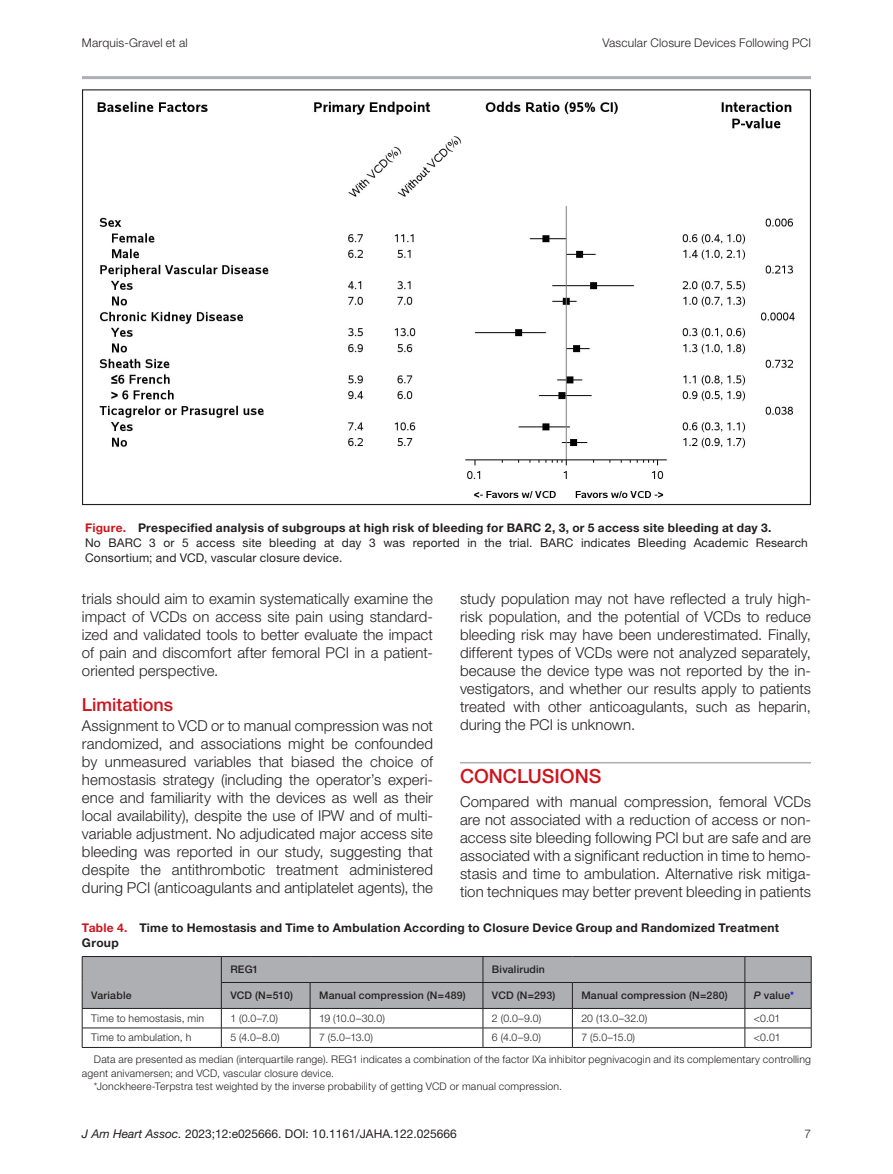
<style>
.page{position:relative;width:893px;height:1174px;background:#fff}
.page>*{position:absolute;margin:0;border:0;box-sizing:border-box;transform-origin:0 0}
.t1{font:500 19.5px "Helvetica Neue LT Std";color:#cd151d}
.t2{font:500 18px "Helvetica Neue LT Std";color:#cd151d}
.t3{font:300 15px/18px "Helvetica Neue LT Std";letter-spacing:.005em;color:#231f20;text-align:justify}
.t4{font:12px/15px "Helvetica Neue LT Std";letter-spacing:.01em;color:#231f20}
.t5{font:700 12px/15px "Helvetica Neue LT Std";letter-spacing:.02em;color:#231f20}
.t6{font:300 12px "Helvetica Neue LT Std";letter-spacing:.015em;color:#231f20}
.t7{font:300 10.5px/21.9px "Helvetica Neue LT Std";letter-spacing:.02em;color:#231f20}
.t8{font:500 10.5px "Helvetica Neue LT Std";letter-spacing:.02em;color:#231f20}
.s1{font-weight:700;color:#cd151d}
.s2{font-weight:700}
.s3{color:#cd151d}
.s4{font-style:italic}
.s5{color:#00f}
</style>
<div class="page">
<hr style="left:460px;top:762px;width:351px;height:1px;background:#aeafb3">
<img style="left:97px;top:101px;width:698px;height:397px">
<hr style="left:82px;top:1047px;width:139px;height:1px;background:#231f20">
<hr style="left:221px;top:1047px;width:89px;height:1px;background:#231f20">
<hr style="left:310px;top:1047px;width:173px;height:1px;background:#231f20">
<hr style="left:483px;top:1047px;width:89px;height:1px;background:#231f20">
<hr style="left:572px;top:1047px;width:173px;height:1px;background:#231f20">
<hr style="left:745px;top:1047px;width:66px;height:1px;background:#231f20">
<svg style="left:82px;top:956px;width:730px;height:91px"></svg>
<hr style="left:82px;top:76px;width:729px;height:3px;background:#aeafb3">
<p class="t6" style="left:82px;top:35px;width:107px">Marquis-Gravel et al</p>
<p class="t6" style="left:602px;top:35px;width:210px">Vascular Closure Devices Following PCI</p>
<p class="t4" style="left:85px;top:520px;width:724px"><span class="s1">Figure.</span> <span class="s2">Prespecified analysis of subgroups at high risk of bleeding for BARC 2, 3, or 5 access site bleeding at day 3.<br></span>No BARC 3 or 5 access site bleeding at day 3 was reported in the trial. BARC indicates Bleeding Academic Research<br>Consortium; and VCD, vascular closure device.</p>
<p class="t3" style="left:82px;top:590px;width:353px">trials should aim to examin systematically examine the impact of VCDs on access site pain using standard&shy;ized and validated tools to better evaluate the impact of pain and discomfort after femoral PCI in a patient&shy;oriented perspective.</p>
<p class="t2" style="left:82px;top:694px;width:93px">Limitations</p>
<p class="t3" style="left:82px;top:716px;width:353px">Assignment to VCD or to manual compression was not randomized, and associations might be confounded by unmeasured variables that biased the choice of hemostasis strategy (including the operator’s experi&shy;ence and familiarity with the devices as well as their local availability), despite the use of IPW and of multi&shy;variable adjustment. No adjudicated major access site bleeding was reported in our study, suggesting that despite the antithrombotic treatment administered during PCI (anticoagulants and antiplatelet agents), the</p>
<p class="t3" style="left:460px;top:590px;width:353px">study population may not have reflected a truly high&shy;risk population, and the potential of VCDs to reduce bleeding risk may have been underestimated. Finally, different types of VCDs were not analyzed separately, because the device type was not reported by the in&shy;vestigators, and whether our results apply to patients treated with other anticoagulants, such as heparin, during the PCI is unknown.</p>
<h1 class="t1" style="left:460px;top:764px;width:143px">CONCLUSIONS</h1>
<p class="t3" style="left:460px;top:792px;width:353px">Compared with manual compression, femoral VCDs are not associated with a reduction of access or non&shy;access site bleeding following PCI but are safe and are associated with a significant reduction in time to hemo&shy;stasis and time to ambulation. Alternative risk mitiga&shy;tion techniques may better prevent bleeding in patients</p>
<p class="t5" style="left:82px;top:919px;width:699px"><span class="s3">Table 4.</span> Time to Hemostasis and Time to Ambulation According to Closure Device Group and Randomized Treatment<br>Group</p>
<p class="t8" style="left:230px;top:963px;width:30px">REG1</p>
<p class="t8" style="left:492px;top:963px;width:55px">Bivalirudin</p>
<p class="t8" style="left:91px;top:989px;width:42px">Variable</p>
<p class="t8" style="left:230px;top:989px;width:64px">VCD (N=510)</p>
<p class="t8" style="left:319px;top:989px;width:148px">Manual compression (N=489)</p>
<p class="t8" style="left:492px;top:989px;width:65px">VCD (N=293)</p>
<p class="t8" style="left:581px;top:989px;width:148px">Manual compression (N=280)</p>
<p class="t8" style="left:754px;top:989px;width:42px"><span class="s4">P</span> value<span class="s5">*</span></p>
<p class="t7" style="left:91px;top:1007px;width:115px">Time to hemostasis, min</p>
<p class="t7" style="left:230px;top:1007px;width:49px">1 (0.0–7.0)</p>
<p class="t7" style="left:319px;top:1007px;width:67px">19 (10.0–30.0)</p>
<p class="t7" style="left:492px;top:1007px;width:51px">2 (0.0–9.0)</p>
<p class="t7" style="left:581px;top:1007px;width:67px">20 (13.0–32.0)</p>
<p class="t7" style="left:754px;top:1007px;width:28px">&lt;0.01</p>
<p class="t7" style="left:91px;top:1026px;width:102px">Time to ambulation, h</p>
<p class="t7" style="left:230px;top:1026px;width:51px">5 (4.0–8.0)</p>
<p class="t7" style="left:319px;top:1026px;width:55px">7 (5.0–13.0)</p>
<p class="t7" style="left:492px;top:1026px;width:50px">6 (4.0–9.0)</p>
<p class="t7" style="left:581px;top:1026px;width:55px">7 (5.0–15.0)</p>
<p class="t7" style="left:94px;top:1026px;width:719px;text-indent:660px">&lt;0.01<br>Data are presented as median (interquartile range). REG1 indicates a combination of the factor IXa inhibitor pegnivacogin and its complementary controlling</p>
<p class="t7" style="left:94px;top:1066px;width:470px;line-height:13.5px;text-indent:-12px">agent anivamersen; and VCD, vascular closure device.<br>*Jonckheere-Terpstra test weighted by the inverse probability of getting VCD or manual compression.</p>
<p class="t4" style="left:82px;top:1126px;width:376px"><span class="s4">J Am Heart Assoc.</span> 2023;12:e025666. DOI: 10.1161/JAHA.122.025666</p>
<p class="t6" style="left:804px;top:1126px;width:8px">7</p>
</div>
